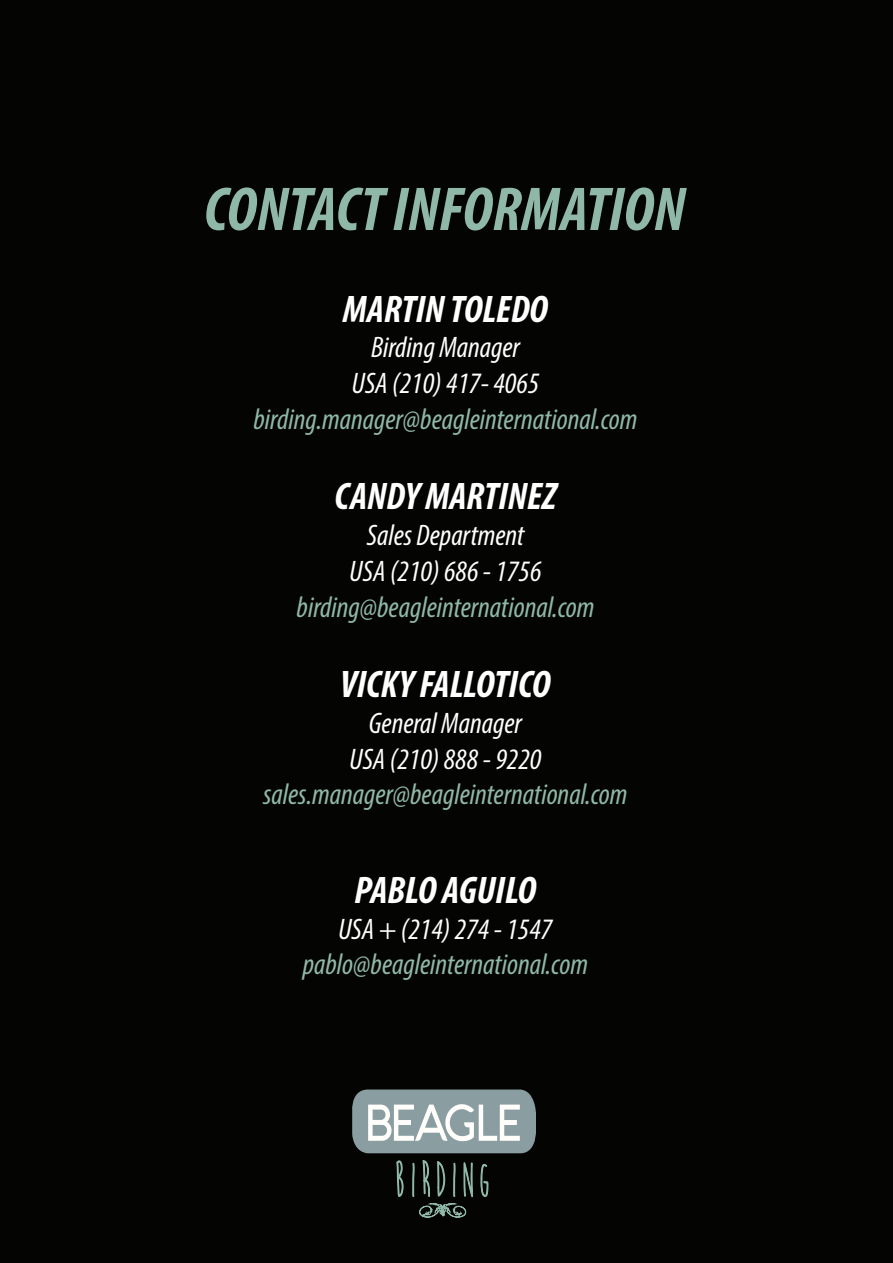
<style>
.page{position:relative;width:893px;height:1263px;background:#040503}
.page>*{position:absolute;margin:0;border:0;box-sizing:border-box;transform-origin:0 0}
.t1{font:italic 700 condensed 62.4px "Myriad Pro";color:#90b8a8}
.t2{font:49.8px "Moon Flower";letter-spacing:.1em;color:#90b8a8;scale:.75 1}
.t3{font:italic 700 condensed 38.55px "Myriad Pro";color:#fff}
.t4{font:italic condensed 29.7px "Myriad Pro";color:#90b8a8}
.t5{font:italic condensed 29.7px/35.7px "Myriad Pro";color:#fff;text-align:center}
</style>
<div class="page">
<svg style="left:419px;top:1203px;width:47px;height:14px"></svg>
<svg style="left:352px;top:1089px;width:184px;height:64px"></svg>
<h1 class="t1" style="left:204px;top:186px;width:483px">CONTACT INFORMATION</h1>
<p class="t3" style="left:343px;top:294px;width:207px">MARTIN TOLEDO</p>
<p class="t5" style="left:352px;top:333px;width:189px">Birding Manager<br>USA (210) 417- 4065</p>
<p class="t4" style="left:253px;top:408px;width:386px">birding.manager@beagleinternational.com</p>
<p class="t3" style="left:335px;top:482px;width:223px">CANDY MARTINEZ</p>
<p class="t5" style="left:350px;top:520px;width:193px">Sales Department<br>USA (210) 686 - 1756</p>
<p class="t4" style="left:297px;top:595px;width:299px">birding@beagleinternational.com</p>
<p class="t3" style="left:340px;top:670px;width:212px">VICKY FALLOTICO</p>
<p class="t5" style="left:349px;top:708px;width:193px">General Manager<br>USA (210) 888 - 9220</p>
<p class="t4" style="left:263px;top:783px;width:366px">sales.manager@beagleinternational.com</p>
<p class="t3" style="left:354px;top:875px;width:183px">PABLO AGUILO</p>
<p class="t5" style="left:338px;top:914px;width:216px">USA + (214) 274 - 1547</p>
<p class="t4" style="left:303px;top:953px;width:287px">pablo@beagleinternational.com</p>
<h2 class="t2" style="left:395px;top:1150px;width:130px">BIRDING</h2>
</div>
